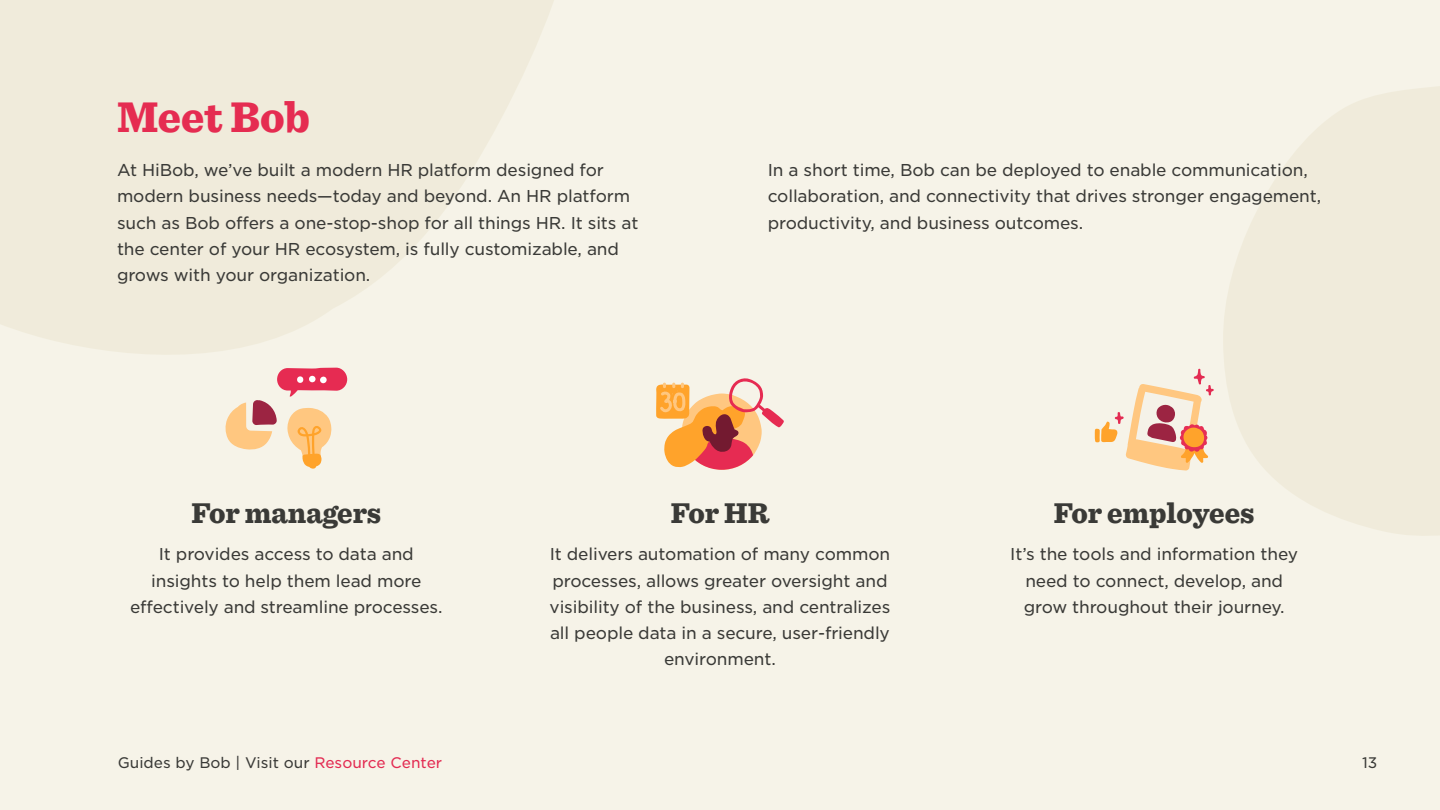
<style>
.page{position:relative;width:1440px;height:810px;background:#f6f3e8}
.page>*{position:absolute;margin:0;border:0;box-sizing:border-box;transform-origin:0 0}
.t1{font:900 45px "Sentinel";color:#e52c51;scale:.95 1}
.t2{font:900 30px "Sentinel";color:#3a3a37;scale:.95 1}
.t3{font:16.5px/26.2px "Gotham S Sm";letter-spacing:-.01em;color:#3a3a37;text-align:center}
.t4{font:14.7px "Gotham S Sm";color:#3a3a37}
.s1{color:#e32b52}
</style>
<div class="page">
<svg style="left:1223px;top:86px;width:217px;height:450px;fill:#f0ebdb"></svg>
<svg style="left:0;top:0;width:554px;height:355px;fill:#f0ebdb"></svg>
<svg style="left:1095px;top:369px;width:119px;height:102px"></svg>
<svg style="left:656px;top:378px;width:128px;height:92px"></svg>
<svg style="left:225px;top:368px;width:122px;height:101px"></svg>
<h1 class="t1" style="left:117px;top:90px;width:205px">Meet Bob</h1>
<p class="t3" style="left:117px;top:156px;width:523px;text-align:left">At HiBob, we’ve built a modern HR platform designed for modern business needs—today and beyond. An HR platform such as Bob offers a one-stop-shop for all things HR. It sits at the center of your HR ecosystem is, fully customizable, and grows with your organization.</p>
<p class="t3" style="left:768px;top:156px;width:555px;text-align:left">In a short time, Bob can be deployed to enable communication, collaboration, and connectivity that drives stronger engagement, productivity, and business outcomes.</p>
<h2 class="t2" style="left:191px;top:494px;width:201px">For managers</h2>
<p class="t3" style="left:130px;top:541px;width:314px">It provides access to data and insights to help them lead more effectively and streamline processes.</p>
<p class="t4" style="left:118px;top:753px;width:326px">Guides by Bob | Visit our <span class="s1">Resource Center</span></p>
<h2 class="t2" style="left:671px;top:494px;width:105px">For HR</h2>
<p class="t3" style="left:550px;top:541px;width:342px">It delivers automation of many common processes, allows greater oversight and visibility of the business, and centralizes all people data in a secure, user-friendly environment.</p>
<h2 class="t2" style="left:1054px;top:494px;width:213px">For employees</h2>
<p class="t3" style="left:1010px;top:541px;width:289px">It s’ the tools and information they need to connect, develop, and grow throughout their journey.</p>
<p class="t4" style="left:1362px;top:753px;width:17px">13</p>
</div>
